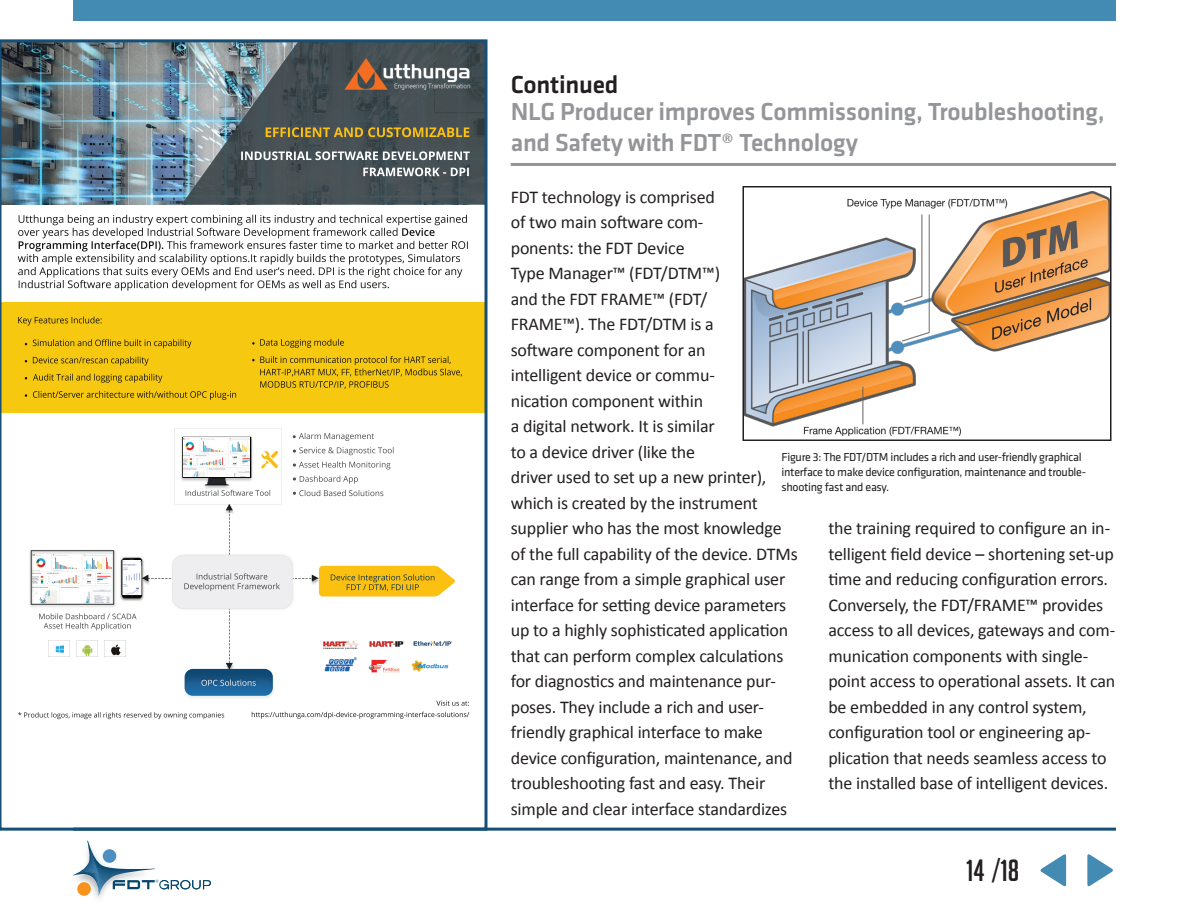
<style>
.page{position:relative;width:1188px;height:918px;background:#fff}
.page>*{position:absolute;margin:0;border:0;box-sizing:border-box;transform-origin:0 0}
.t1{font:30px "Big Noodle Titling";color:#231f20}
.feature_jumphead{font:500 25.5px/30.6px "Klavika";letter-spacing:-.01em;color:#939598}
.t2{font:500 25.5px "Klavika";letter-spacing:-.01em;color:#231f20}
.body{font:18px/25.5px "Calibri";letter-spacing:-.01em;color:#231f20}
.t3{font:12px/15px "Klavika";letter-spacing:-.025em;color:#231f20}
.s1{font-family:"Calibri";font-weight:400}
</style>
<div class="page">
<div style="left:73px;top:0;width:1043px;height:21px;background:#448bb4"></div>
<hr style="left:73px;top:828px;width:1043px;height:3px;background:#154e76">
<hr style="left:511px;top:163px;width:605px;height:3px;background:#939598">
<svg style="left:73px;top:841px;width:138px;height:54px"></svg>
<svg style="left:1040px;top:854px;width:27px;height:33px"></svg>
<svg style="left:1087px;top:854px;width:26px;height:33px"></svg>
<svg style="left:0;top:39px;width:488px;height:792px"></svg>
<img style="left:745px;top:192px;width:364px;height:243px">
<div style="left:742px;top:186px;width:370px;height:255px;border:2px solid #231f20"></div>
<p class="t2" style="left:511px;top:71px;width:109px">Continued</p>
<p class="feature_jumphead" style="left:511px;top:97px;width:596px">NLG Producer improves Commissoning, Troubleshooting, and Safety with FDT<span class="s1">®</span> Technology</p>
<p class="body" style="left:511px;top:184px;width:289px">FDT technology is comprised<br>of two main software com-<br>ponents: the FDT Device<br>Type Manager™ (FDT/DTM™)<br>and the FDT FRAME™ (FDT/<br>FRAME™). The FDT/DTM is a<br>software component for an<br>intelligent device or commu-<br>nication component within<br>a digital network. It is similar<br>to a device driver (like the<br>driver used to set up a new printer), which is created by the instrument supplier who has the most knowledge of the full capability of the device. DTMs can range from a simple graphical user interface for setting device parameters up to a highly sophisticated application that can perform complex calculations for diagnostics and maintenance pur&shy;poses. They include a rich and user&shy;friendly graphical interface to make device configuration, maintenance, and troubleshooting fast and easy. Their simple and clear interface standardizes</p>
<p class="t3" style="left:782px;top:449px;width:306px">Figure 3: The FDT/DTM includes a rich and user-friendly graphical interface to make device configuration, maintenance and trouble&shy;shooting fast and easy.</p>
<p class="body" style="left:828px;top:515px;width:287px">the training required to configure an in&shy;telligent field device – shortening set-up time and reducing configuration errors.</p>
<p class="body" style="left:828px;top:592px;width:289px">Conversely, the FDT/FRAME™ provides access to all devices, gateways and com&shy;munication components with single&shy;point access to operational assets. It can be embedded in any control system, configuration tool or engineering ap&shy;plication that needs seamless access to the installed base of intelligent devices.</p>
<h1 class="t1" style="left:966px;top:854px;width:54px">14 /18</h1>
</div>
